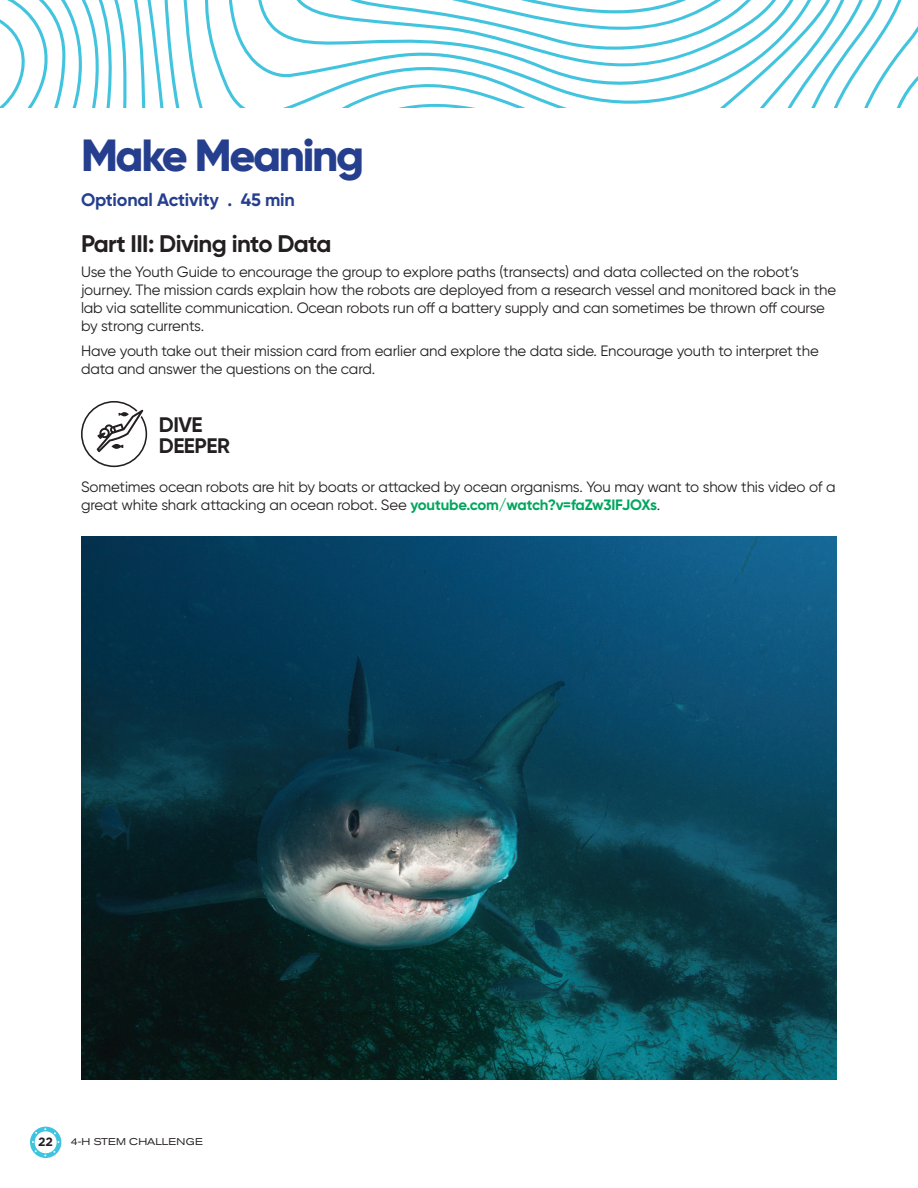
<style>
.page{position:relative;width:918px;height:1188px;background:#fff}
.page>*{position:absolute;margin:0;border:0;box-sizing:border-box;transform-origin:0 0}
.t1{font:800 45px "Gilroy";letter-spacing:-.05em;color:#253f8e}
.t2{font:700 24px "Gilroy";letter-spacing:-.025em;color:#231f20}
.t3{font:700 21px "Gilroy";letter-spacing:-.025em;color:#231f20}
.t4{font:700 18px "Gilroy";letter-spacing:-.01em;color:#253f8e}
.t5{font:15px/18px "Gilroy";letter-spacing:-.01em;color:#231f20}
.t6{font:700 12px "Gotham";color:#231f20}
.t7{font:expanded 9.75px "Akzidenz Grotesk Pro";letter-spacing:.02em;color:#231f20}
.s1{font-weight:700;color:#00a65d}
</style>
<div class="page">
<svg style="left:30px;top:1127px;width:31px;height:31px"></svg>
<svg style="left:134px;top:0;width:127px;height:44px"></svg>
<svg style="left:0;top:0;width:125px;height:108px"></svg>
<svg style="left:120px;top:44px;width:141px;height:64px"></svg>
<svg style="left:261px;top:0;width:657px;height:108px"></svg>
<svg style="left:81px;top:401px;width:66px;height:66px"></svg>
<img style="left:81px;top:537px;width:756px;height:543px">
<p class="t1" style="left:81px;top:127px;width:285px">Make Meaning</p>
<p class="t4" style="left:81px;top:189px;width:215px">Optional Activity . 45 min</p>
<p class="t2" style="left:81px;top:229px;width:252px">Part III: Diving into Data</p>
<p class="t5" style="left:81px;top:263px;width:757px">Use the Youth Guide to encourage the group to explore paths (transects) and data collected on the robot’s journey. The mission cards explain how the robots are deployed from a research vessel and monitored back in the lab via satellite communication. Ocean robots run off a battery supply and can sometimes be thrown off course by strong currents.</p>
<p class="t5" style="left:81px;top:342px;width:739px">Have youth take out their mission card from earlier and explore the data side. Encourage youth to interpret the data and answer the questions on the card.</p>
<p class="t3" style="left:159px;top:411px;width:45px">DIVE</p>
<p class="t3" style="left:159px;top:432px;width:73px">DEEPER</p>
<p class="t5" style="left:81px;top:477px;width:756px">Sometimes ocean robots are hit by boats or attacked by ocean organisms. You may want to show this video of a great white shark attacking an ocean robot. See <span class="s1">youtube.com/watch?v=faZw3IFJOXs</span>.</p>
<p class="t6" style="left:38px;top:1134px;width:16px">22</p>
<p class="t7" style="left:71px;top:1136px;width:133px">4-H STEM CHALLENGE</p>
</div>
